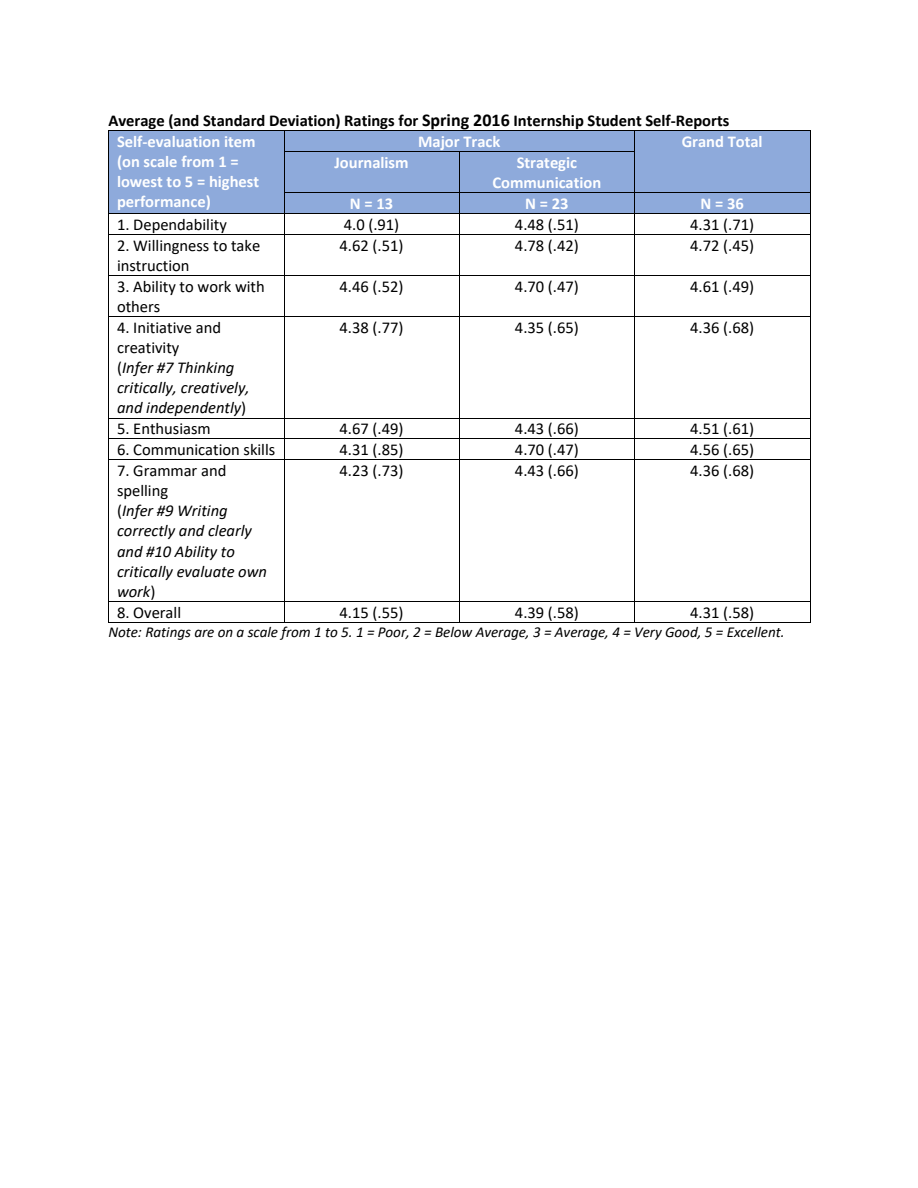
<style>
.page{position:relative;width:918px;height:1188px;background:#fff}
.page>*{position:absolute;margin:0;border:0;box-sizing:border-box;transform-origin:0 0}
.t1{font:16.5px/20.1px "Calibri";color:#000}
.t2{font:italic 16.5px/20.1px "Calibri";color:#000}
.t3{font:700 16.5px/20.4px "Calibri";color:#000}
.t4{font:700 16.5px/20.1px "Calibri";color:#fff;text-align:center}
.t5{font:italic 15.15px "Calibri";letter-spacing:-.005em;color:#000}
.s1{font-size:18px}
.s2{color:#fff}
.s3{font-style:normal}
</style>
<div class="page">
<div style="left:109px;top:131px;width:175px;height:82px;background:#8eaadb"></div>
<div style="left:284px;top:131px;width:350px;height:20px;background:#8eaadb"></div>
<div style="left:635px;top:131px;width:175px;height:61px;background:#8eaadb"></div>
<hr style="left:109px;top:130px;width:175px;height:1px;background:#000">
<hr style="left:284px;top:130px;width:350px;height:1px;background:#000">
<hr style="left:635px;top:130px;width:175px;height:1px;background:#000">
<div style="left:284px;top:152px;width:175px;height:40px;background:#8eaadb"></div>
<div style="left:460px;top:152px;width:174px;height:40px;background:#8eaadb"></div>
<svg style="left:108px;top:130px;width:1px;height:22px"></svg>
<svg style="left:284px;top:131px;width:1px;height:20px"></svg>
<hr style="left:284px;top:151px;width:175px;height:1px;background:#000">
<hr style="left:460px;top:151px;width:174px;height:1px;background:#000">
<svg style="left:634px;top:130px;width:1px;height:22px"></svg>
<svg style="left:810px;top:130px;width:1px;height:22px"></svg>
<hr style="left:108px;top:152px;width:1px;height:40px;background:#000">
<hr style="left:284px;top:152px;width:1px;height:40px;background:#000">
<hr style="left:459px;top:152px;width:1px;height:40px;background:#000">
<hr style="left:634px;top:152px;width:1px;height:40px;background:#000">
<hr style="left:810px;top:152px;width:1px;height:40px;background:#000">
<div style="left:284px;top:193px;width:175px;height:20px;background:#8eaadb"></div>
<div style="left:460px;top:193px;width:174px;height:20px;background:#8eaadb"></div>
<div style="left:635px;top:193px;width:175px;height:20px;background:#8eaadb"></div>
<hr style="left:284px;top:192px;width:175px;height:1px;background:#000">
<hr style="left:460px;top:192px;width:174px;height:1px;background:#000">
<hr style="left:635px;top:192px;width:175px;height:1px;background:#000">
<hr style="left:109px;top:213px;width:175px;height:1px;background:#000">
<hr style="left:284px;top:213px;width:175px;height:1px;background:#000">
<hr style="left:460px;top:213px;width:174px;height:1px;background:#000">
<hr style="left:635px;top:213px;width:175px;height:1px;background:#000">
<svg style="left:108px;top:192px;width:1px;height:43px"></svg>
<hr style="left:109px;top:234px;width:175px;height:1px;background:#000">
<svg style="left:284px;top:193px;width:1px;height:41px"></svg>
<hr style="left:284px;top:234px;width:175px;height:1px;background:#000">
<svg style="left:459px;top:192px;width:1px;height:43px"></svg>
<hr style="left:460px;top:234px;width:174px;height:1px;background:#000">
<svg style="left:634px;top:192px;width:1px;height:43px"></svg>
<hr style="left:635px;top:234px;width:175px;height:1px;background:#000">
<svg style="left:810px;top:192px;width:1px;height:43px"></svg>
<hr style="left:108px;top:235px;width:1px;height:40px;background:#000">
<hr style="left:284px;top:235px;width:1px;height:40px;background:#000">
<hr style="left:459px;top:235px;width:1px;height:40px;background:#000">
<hr style="left:634px;top:235px;width:1px;height:40px;background:#000">
<hr style="left:810px;top:235px;width:1px;height:40px;background:#000">
<hr style="left:109px;top:275px;width:175px;height:1px;background:#000">
<hr style="left:284px;top:275px;width:175px;height:1px;background:#000">
<hr style="left:460px;top:275px;width:174px;height:1px;background:#000">
<hr style="left:635px;top:275px;width:175px;height:1px;background:#000">
<hr style="left:108px;top:276px;width:1px;height:40px;background:#000">
<hr style="left:284px;top:276px;width:1px;height:40px;background:#000">
<hr style="left:459px;top:276px;width:1px;height:40px;background:#000">
<hr style="left:634px;top:276px;width:1px;height:40px;background:#000">
<hr style="left:810px;top:276px;width:1px;height:40px;background:#000">
<hr style="left:109px;top:316px;width:175px;height:1px;background:#000">
<hr style="left:284px;top:316px;width:175px;height:1px;background:#000">
<hr style="left:460px;top:316px;width:174px;height:1px;background:#000">
<hr style="left:635px;top:316px;width:175px;height:1px;background:#000">
<hr style="left:108px;top:317px;width:1px;height:101px;background:#000">
<hr style="left:284px;top:317px;width:1px;height:101px;background:#000">
<hr style="left:459px;top:317px;width:1px;height:101px;background:#000">
<hr style="left:634px;top:317px;width:1px;height:101px;background:#000">
<hr style="left:810px;top:317px;width:1px;height:101px;background:#000">
<hr style="left:109px;top:418px;width:175px;height:1px;background:#000">
<hr style="left:284px;top:418px;width:175px;height:1px;background:#000">
<hr style="left:460px;top:418px;width:174px;height:1px;background:#000">
<hr style="left:635px;top:418px;width:175px;height:1px;background:#000">
<hr style="left:109px;top:439px;width:175px;height:1px;background:#000">
<hr style="left:284px;top:439px;width:175px;height:1px;background:#000">
<hr style="left:460px;top:439px;width:174px;height:1px;background:#000">
<hr style="left:635px;top:439px;width:175px;height:1px;background:#000">
<svg style="left:108px;top:418px;width:1px;height:42px"></svg>
<hr style="left:109px;top:459px;width:175px;height:1px;background:#000">
<svg style="left:284px;top:419px;width:1px;height:40px"></svg>
<hr style="left:284px;top:459px;width:175px;height:1px;background:#000">
<svg style="left:459px;top:418px;width:1px;height:42px"></svg>
<hr style="left:460px;top:459px;width:174px;height:1px;background:#000">
<svg style="left:634px;top:418px;width:1px;height:42px"></svg>
<hr style="left:635px;top:459px;width:175px;height:1px;background:#000">
<svg style="left:810px;top:418px;width:1px;height:42px"></svg>
<hr style="left:108px;top:460px;width:1px;height:141px;background:#000">
<hr style="left:284px;top:460px;width:1px;height:141px;background:#000">
<hr style="left:459px;top:460px;width:1px;height:141px;background:#000">
<hr style="left:634px;top:460px;width:1px;height:141px;background:#000">
<hr style="left:810px;top:460px;width:1px;height:141px;background:#000">
<hr style="left:109px;top:601px;width:175px;height:1px;background:#000">
<hr style="left:284px;top:601px;width:175px;height:1px;background:#000">
<hr style="left:460px;top:601px;width:174px;height:1px;background:#000">
<hr style="left:635px;top:601px;width:175px;height:1px;background:#000">
<svg style="left:108px;top:601px;width:1px;height:22px"></svg>
<hr style="left:109px;top:622px;width:175px;height:1px;background:#000">
<svg style="left:284px;top:602px;width:1px;height:20px"></svg>
<hr style="left:284px;top:622px;width:175px;height:1px;background:#000">
<svg style="left:459px;top:601px;width:1px;height:22px"></svg>
<hr style="left:460px;top:622px;width:174px;height:1px;background:#000">
<svg style="left:634px;top:601px;width:1px;height:22px"></svg>
<hr style="left:635px;top:622px;width:175px;height:1px;background:#000">
<svg style="left:810px;top:601px;width:1px;height:22px"></svg>
<p class="t3" style="left:117px;top:110px;width:614px;text-indent:-9px">Average (and Standard Deviation) Ratings for <span class="s1">Spring 2016</span> Internship Student Self-Reports <span class="s2">Self-evaluation item<br>(on scale from 1 =<br>lowest to 5 = highest<br>performance)</span></p>
<p class="t4" style="left:418px;top:131px;width:84px">Major Track</p>
<p class="t4" style="left:682px;top:131px;width:82px">Grand Total</p>
<p class="t4" style="left:334px;top:152px;width:76px">Journalism</p>
<p class="t4" style="left:493px;top:152px;width:110px">Strategic<br>Communication</p>
<p class="t4" style="left:350px;top:193px;width:45px">N = 13</p>
<p class="t4" style="left:525px;top:193px;width:45px">N = 23</p>
<p class="t4" style="left:701px;top:193px;width:45px">N = 36</p>
<p class="t1" style="left:117px;top:214px;width:111px">1. Dependability</p>
<p class="t1" style="left:344px;top:214px;width:57px">4.0 (.91)</p>
<p class="t1" style="left:515px;top:214px;width:65px">4.48 (.51)</p>
<p class="t1" style="left:690px;top:214px;width:65px">4.31 (.71)</p>
<p class="t1" style="left:117px;top:235px;width:145px">2. Willingness to take instruction</p>
<p class="t1" style="left:340px;top:235px;width:65px">4.62 (.51)</p>
<p class="t1" style="left:515px;top:235px;width:65px">4.78 (.42)</p>
<p class="t1" style="left:690px;top:235px;width:65px">4.72 (.45)</p>
<p class="t1" style="left:117px;top:276px;width:149px">3. Ability to work with others</p>
<p class="t1" style="left:340px;top:276px;width:65px">4.46 (.52)</p>
<p class="t1" style="left:515px;top:276px;width:65px">4.70 (.47)</p>
<p class="t1" style="left:690px;top:276px;width:65px">4.61 (.49)</p>
<p class="t2" style="left:117px;top:317px;width:134px"><span class="s3">4. Initiative and creativity<br>(</span>Infer #7 Thinking critically, creatively, and independently<span class="s3">)</span></p>
<p class="t1" style="left:340px;top:317px;width:65px">4.38 (.77)</p>
<p class="t1" style="left:515px;top:317px;width:65px">4.35 (.65)</p>
<p class="t1" style="left:690px;top:317px;width:65px">4.36 (.68)</p>
<p class="t1" style="left:117px;top:419px;width:95px">5. Enthusiasm</p>
<p class="t1" style="left:340px;top:419px;width:65px">4.67 (.49)</p>
<p class="t1" style="left:515px;top:419px;width:65px">4.43 (.66)</p>
<p class="t1" style="left:690px;top:419px;width:65px">4.51 (.61)</p>
<p class="t1" style="left:117px;top:439px;width:160px">6. Communication skills</p>
<p class="t1" style="left:340px;top:439px;width:65px">4.31 (.85)</p>
<p class="t1" style="left:515px;top:439px;width:65px">4.70 (.47)</p>
<p class="t1" style="left:690px;top:439px;width:65px">4.56 (.65)</p>
<p class="t2" style="left:117px;top:460px;width:152px"><span class="s3">7. Grammar and spelling<br>(</span>Infer #9 Writing correctly and clearly and #10 Ability to critically evaluate own work<span class="s3">)</span></p>
<p class="t1" style="left:340px;top:460px;width:65px">4.23 (.73)</p>
<p class="t1" style="left:515px;top:460px;width:65px">4.43 (.66)</p>
<p class="t1" style="left:690px;top:460px;width:65px">4.36 (.68)</p>
<p class="t1" style="left:117px;top:602px;width:66px">8. Overall</p>
<p class="t1" style="left:340px;top:602px;width:65px">4.15 (.55)</p>
<p class="t1" style="left:515px;top:602px;width:65px">4.39 (.58)</p>
<p class="t1" style="left:690px;top:602px;width:65px">4.31 (.58)</p>
<p class="t5" style="left:108px;top:623px;width:678px">Note: Ratings are on a scale from 1 to 5. 1 = Poor, 2 = Below Average, 3 = Average, 4 = Very Good, 5 = Excellent.</p>
</div>
